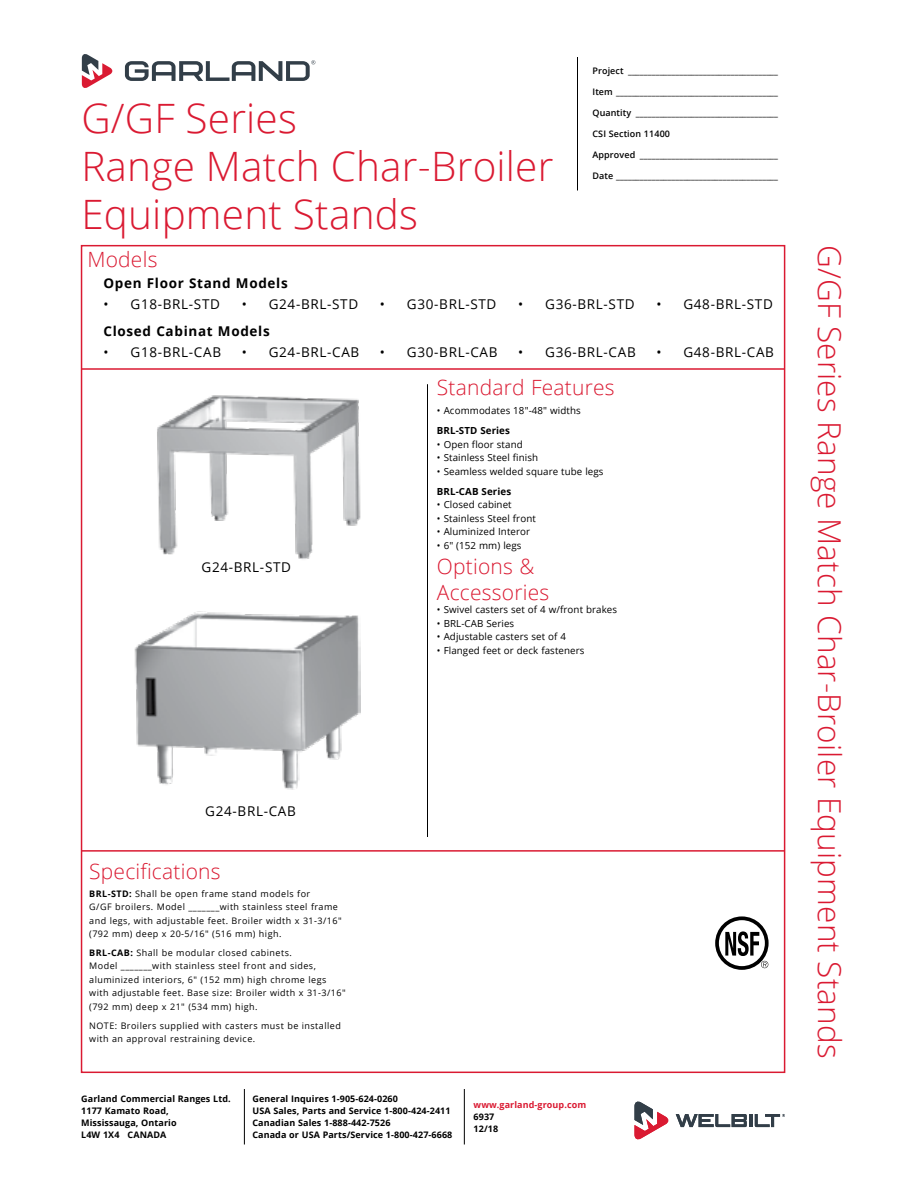
<style>
.page{position:relative;width:918px;height:1188px;background:#fff}
.page>*{position:absolute;margin:0;border:0;box-sizing:border-box;transform-origin:0 0}
.Header_-_Main{font:300 40.5px/48px "Open Sans";letter-spacing:.005em;color:#da1a32}
.Side_Headers{font:300 31.5px "Open Sans";letter-spacing:.005em;color:#da1a32}
.Header_-_Specs{font:300 21px "Open Sans";letter-spacing:.01em;color:#da1a32}
.Model_Number{font:13.5px "Open Sans";letter-spacing:.05em;color:#000}
.Models{font:700 13.5px "Open Sans";letter-spacing:.05em;color:#000}
.t1{font:9.75px "Open Sans";letter-spacing:.01em;color:#000}
.StandFeatures_on_App{font:700 9.75px "Open Sans";letter-spacing:.01em;color:#000}
.Specifications{font:9px/13.5px "Open Sans";letter-spacing:.05em;color:#000}
.t2{font:600 9px "Open Sans";letter-spacing:.01em;color:#000}
.Bottom_Signoff{font:700 9px/12px "Open Sans";letter-spacing:.01em;color:#000}
.Bottom_Signoff-2{font:700 9px "Open Sans";letter-spacing:.01em;color:#da1a32}
.s1{font-weight:700}
</style>
<div class="page">
<hr style="left:577px;top:57px;width:1px;height:133px;background:#000">
<svg style="left:82px;top:54px;width:31px;height:34px"></svg>
<svg style="left:125px;top:60px;width:190px;height:21px"></svg>
<hr style="left:464px;top:1089px;width:1px;height:55px;background:#000">
<hr style="left:244px;top:1089px;width:1px;height:55px;background:#000">
<svg style="left:676px;top:1114px;width:109px;height:13px"></svg>
<svg style="left:634px;top:1102px;width:35px;height:37px"></svg>
<hr style="left:427px;top:384px;width:1px;height:453px;background:#000">
<hr style="left:81px;top:368px;width:703px;height:2px;background:#da1a32">
<hr style="left:82px;top:850px;width:702px;height:2px;background:#da1a32">
<img style="left:157px;top:395px;width:204px;height:164px">
<img style="left:134px;top:611px;width:226px;height:179px">
<div style="left:715px;top:916px;width:54px;height:54px;border:4px solid #000;border-radius:50%"></div>
<svg style="left:725px;top:931px;width:43px;height:37px"></svg>
<p class="t2" style="left:592px;top:64px;width:187px">Project ______________________________________</p>
<p class="t2" style="left:592px;top:85px;width:187px">Item _________________________________________</p>
<p class="t2" style="left:592px;top:106px;width:187px">Quantity ____________________________________</p>
<p class="t2" style="left:592px;top:127px;width:79px">CSI Section 11400</p>
<p class="t2" style="left:592px;top:148px;width:187px">Approved ___________________________________</p>
<p class="t2" style="left:592px;top:169px;width:187px">Date _________________________________________</p>
<p class="Header_-_Main" style="left:81px;top:93px;width:474px">G/GF Series<br>Range Match Char-Broiler<br>Equipment Stands</p>
<p class="Models" style="left:104px;top:273px;width:186px">Open Floor Stand Models</p>
<p class="Model_Number" style="left:104px;top:295px;width:118px">• G18-BRL-STD</p>
<p class="Model_Number" style="left:242px;top:295px;width:118px">• G24-BRL-STD</p>
<p class="Model_Number" style="left:380px;top:295px;width:118px">• G30-BRL-STD</p>
<p class="Model_Number" style="left:518px;top:295px;width:118px">• G36-BRL-STD</p>
<p class="Model_Number" style="left:656px;top:295px;width:118px">• G48-BRL-STD</p>
<p class="Models" style="left:103px;top:322px;width:168px">Closed Cabinat Models</p>
<p class="Model_Number" style="left:104px;top:343px;width:119px">• G18-BRL-CAB</p>
<p class="Model_Number" style="left:242px;top:343px;width:119px">• G24-BRL-CAB</p>
<p class="Model_Number" style="left:380px;top:343px;width:119px">• G30-BRL-CAB</p>
<p class="Model_Number" style="left:518px;top:343px;width:119px">• G36-BRL-CAB</p>
<p class="Model_Number" style="left:656px;top:343px;width:119px">• G48-BRL-CAB</p>
<p class="Header_-_Specs" style="left:87px;top:245px;width:72px">Models</p>
<p class="Model_Number" style="left:202px;top:558px;width:91px">G24-BRL-STD</p>
<p class="Model_Number" style="left:205px;top:802px;width:92px">G24-BRL-CAB</p>
<p class="Header_-_Specs" style="left:89px;top:857px;width:133px">Specifications</p>
<p class="Specifications" style="left:89px;top:886px;width:254px"><span class="s1">BRL-STD:</span> Shall be open frame stand models for<br>G/GF broilers. Model _______with stainless steel frame and legs, with adjustable feet. Broiler width x 31-3/16" (792 mm) deep x 20-5/16" (516 mm) high.</p>
<p class="Specifications" style="left:89px;top:946px;width:258px"><span class="s1">BRL-CAB:</span> Shall be modular closed cabinets.<br>Model _______with stainless steel front and sides, aluminized interiors, 6" (152 mm) high chrome legs with adjustable feet. Base size: Broiler width x 31-3/16" (792 mm) deep x 21" (534 mm) high.</p>
<p class="Specifications" style="left:89px;top:1019px;width:253px">NOTE: Broilers supplied with casters must be installed with an approval restraining device.</p>
<p class="Header_-_Specs" style="left:437px;top:373px;width:179px">Standard Features</p>
<p class="t1" style="left:437px;top:404px;width:145px">• Acommodates 18"-48" widths</p>
<p class="StandFeatures_on_App" style="left:437px;top:424px;width:75px">BRL-STD Series</p>
<p class="t1" style="left:437px;top:437px;width:87px">• Open floor stand</p>
<p class="t1" style="left:437px;top:451px;width:103px">• Stainless Steel finish</p>
<p class="t1" style="left:437px;top:464px;width:168px">• Seamless welded square tube legs</p>
<p class="StandFeatures_on_App" style="left:437px;top:485px;width:76px">BRL-CAB Series</p>
<p class="t1" style="left:437px;top:498px;width:76px">• Closed cabinet</p>
<p class="t1" style="left:437px;top:512px;width:100px">• Stainless Steel front</p>
<p class="t1" style="left:437px;top:525px;width:95px">• Aluminized Interor</p>
<p class="t1" style="left:437px;top:539px;width:86px">• 6" (152 mm) legs</p>
<p class="Header_-_Specs" style="left:437px;top:552px;width:99px">Options &amp;</p>
<p class="Header_-_Specs" style="left:437px;top:578px;width:114px">Accessories</p>
<p class="t1" style="left:437px;top:603px;width:182px">• Swivel casters set of 4 w/front brakes</p>
<p class="t1" style="left:437px;top:617px;width:79px">• BRL-CAB Series</p>
<p class="t1" style="left:437px;top:630px;width:131px">• Adjustable casters set of 4</p>
<p class="t1" style="left:437px;top:644px;width:149px">• Flanged feet or deck fasteners</p>
<p class="Bottom_Signoff" style="left:81px;top:1092px;width:151px">Garland Commercial Ranges Ltd.</p>
<p class="Bottom_Signoff" style="left:81px;top:1104px;width:97px">1177 Kamato Road,<br>Mississauga, Ontario<br>L4W 1X4 CANADA</p>
<p class="Bottom_Signoff" style="left:252px;top:1092px;width:147px">General Inquires 1-905-624-0260</p>
<p class="Bottom_Signoff" style="left:252px;top:1104px;width:201px">USA Sales, Parts and Service 1-800-424-2411<br>Canadian Sales 1-888-442-7526<br>Canada or USA Parts/Service 1-800-427-6668</p>
<p class="Bottom_Signoff-2" style="left:474px;top:1099px;width:114px">www.garland-group.com</p>
<p class="Bottom_Signoff" style="left:474px;top:1111px;width:22px">6937</p>
<p class="Bottom_Signoff" style="left:474px;top:1123px;width:26px">12/18</p>
<p class="Side_Headers" style="left:851px;top:245px;width:815px;rotate:90deg">G/GF Series Range Match Char-Broiler Equipment Stands</p>
</div>
